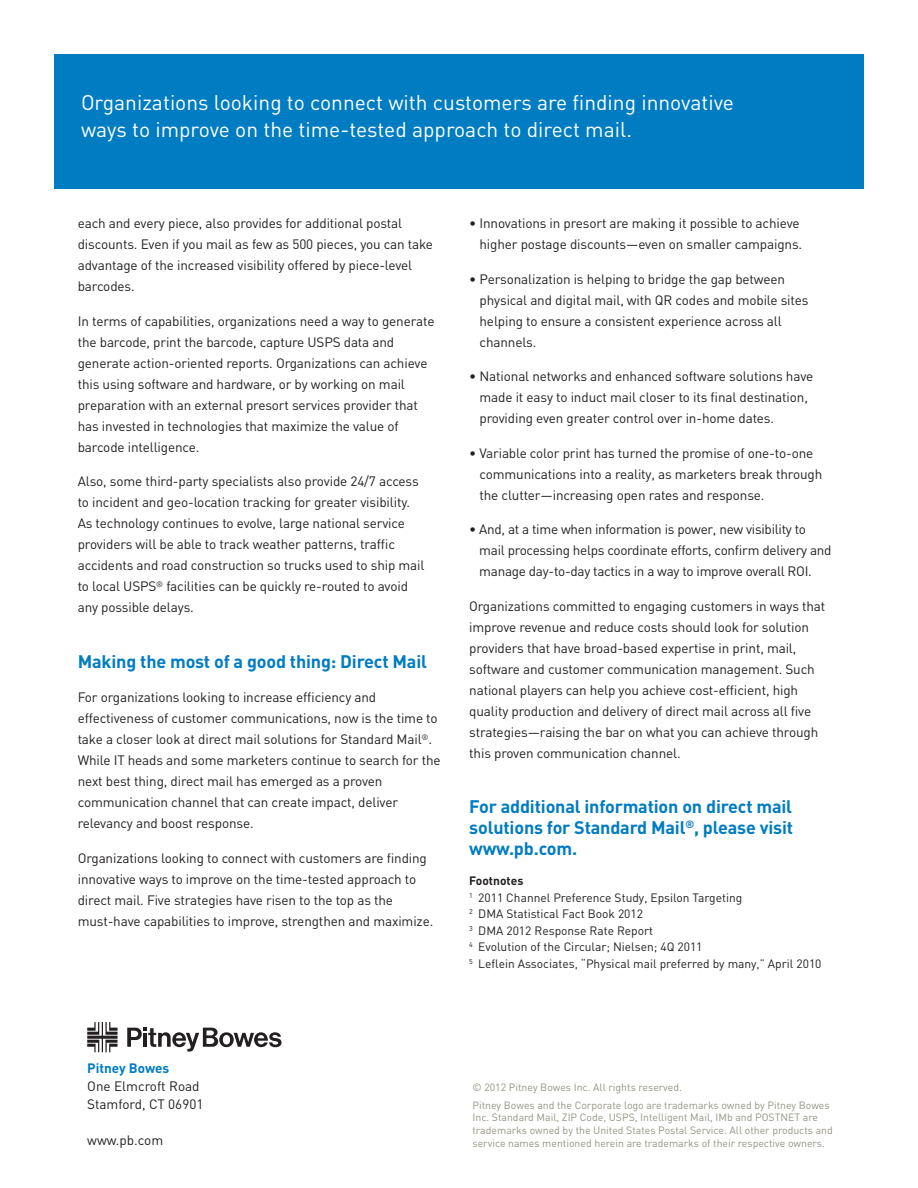
<style>
.page{position:relative;width:918px;height:1188px;background:#fff}
.page>*{position:absolute;margin:0;border:0;box-sizing:border-box;transform-origin:0 0}
.t1{font:21px/27px "DIN";color:#fff}
.t2{font:700 18px/21px "DIN";letter-spacing:-.01em;color:#007cc2;text-align:justify}
.t3{font:13.5px/21px "DIN";letter-spacing:-.01em;color:#231f20}
.t4{font:700 13.5px "DIN";color:#007cc2}
.t5{font:12px "DIN";color:#231f20}
.t6{font:700 12px "DIN";color:#231f20}
.t7{font:10.5px/12.6px "DIN";color:#959383}
</style>
<div class="page">
<svg style="left:127px;top:1028px;width:155px;height:24px"></svg>
<svg style="left:87px;top:1022px;width:31px;height:30px"></svg>
<div style="left:55px;top:54px;width:809px;height:135px;background:#007cc2"></div>
<p class="t1" style="left:81px;top:89px;width:655px">Organizations looking to connect with customers are finding innovative ways to improve on the time-tested approach to direct mail.</p>
<p class="t3" style="left:78px;top:212px;width:357px">each and every piece, also provides for additional postal discounts. Even if you mail as few as 500 pieces, you can take advantage of the increased visibility offered by piece-level barcodes.</p>
<p class="t3" style="left:78px;top:310px;width:358px">In terms of capabilities, organizations need a way to generate the barcode, print the barcode, capture USPS data and generate action-oriented reports. Organizations can achieve this using software and hardware, or by working on mail preparation with an external presort services provider that has invested in technologies that maximize the value of barcode intelligence.</p>
<p class="t3" style="left:78px;top:470px;width:348px">Also, some third-party specialists also provide 24/7 access to incident and geo-location tracking for greater visibility.<br>As technology continues to evolve, large national service providers will be able to track weather patterns, traffic accidents and road construction so trucks used to ship mail to local USPS<sup>®</sup> facilities can be quickly re-routed to avoid any possible delays.</p>
<p class="t2" style="left:78px;top:650px;width:351px">Making the most of a good thing: Direct Mail</p>
<p class="t3" style="left:78px;top:686px;width:364px">For organizations looking to increase efficiency and effectiveness of customer communications, now is the time to take a closer look at direct mail solutions for Standard Mail<sup>®</sup>.<br>While IT heads and some marketers continue to search for the next best thing, direct mail has emerged as a proven communication channel that can create impact, deliver relevancy and boost response.</p>
<p class="t3" style="left:78px;top:847px;width:357px">Organizations looking to connect with customers are finding innovative ways to improve on the time-tested approach to direct mail. Five strategies have risen to the top as the must-have capabilities to improve, strengthen and maximize.</p>
<p class="t3" style="left:469px;top:212px;width:334px;text-align:right">• Innovations in presort are making it possible to achieve higher postage discounts—even on smaller campaigns.</p>
<p class="t3" style="left:480px;top:268px;width:331px;text-indent:-10px">• Personalization is helping to bridge the gap between physical and digital mail, with QR codes and mobile sites helping to ensure a consistent experience across all channels.</p>
<p class="t3" style="left:480px;top:365px;width:335px;text-indent:-10px">• National networks and enhanced software solutions have made it easy to induct mail closer to its final destination, providing even greater control over in-home dates.</p>
<p class="t3" style="left:480px;top:442px;width:344px;text-indent:-10px">• Variable color print has turned the promise of one-to-one communications into a reality, as marketers break through the clutter—increasing open rates and response.</p>
<p class="t3" style="left:479px;top:518px;width:354px;text-indent:-10px">• And, at a time when information is power, new visibility to mail processing helps coordinate efforts, confirm delivery and manage day-to-day tactics in a way to improve overall ROI.</p>
<p class="t3" style="left:469px;top:595px;width:358px">Organizations committed to engaging customers in ways that improve revenue and reduce costs should look for solution providers that have broad-based expertise in print, mail, software and customer communication management. Such national players can help you achieve cost-efficient, high quality production and delivery of direct mail across all five strategies—raising the bar on what you can achieve through this proven communication channel.</p>
<p class="t2" style="left:469px;top:795px;width:325px">For additional information on direct mail solutions for Standard Mail<sup>®</sup>, please visit www.pb.com.</p>
<p class="t6" style="left:469px;top:873px;width:56px">Footnotes</p>
<p class="t5" style="left:469px;top:890px;width:275px"><sup>1</sup> 2011 Channel Preference Study, Epsilon Targeting</p>
<p class="t5" style="left:469px;top:906px;width:175px"><sup>2</sup> DMA Statistical Fact Book 2012</p>
<p class="t5" style="left:469px;top:923px;width:185px"><sup>3</sup> DMA 2012 Response Rate Report</p>
<p class="t5" style="left:469px;top:939px;width:235px"><sup>4</sup> Evolution of the Circular; Nielsen; 4Q 2011</p>
<p class="t5" style="left:469px;top:956px;width:354px"><sup>5</sup> Leflein Associates, “Physical mail preferred by many,” April 2010</p>
<p class="t4" style="left:87px;top:1059px;width:84px">Pitney Bowes</p>
<p class="t3" style="left:87px;top:1075px;width:114px">One Elmcroft Road</p>
<p class="t3" style="left:87px;top:1093px;width:118px">Stamford, CT 06901</p>
<p class="t3" style="left:87px;top:1129px;width:78px">www.pb.com</p>
<p class="t7" style="left:472px;top:1080px;width:211px">© 2012 Pitney Bowes Inc. All rights reserved.</p>
<p class="t7" style="left:472px;top:1098px;width:362px">Pitney Bowes and the Corporate logo are trademarks owned by Pitney Bowes Inc. Standard Mail, ZIP Code, USPS, Intelligent Mail, IMb and POSTNET are trademarks owned by the United States Postal Service. All other products and service names mentioned herein are trademarks of their respective owners.</p>
</div>
